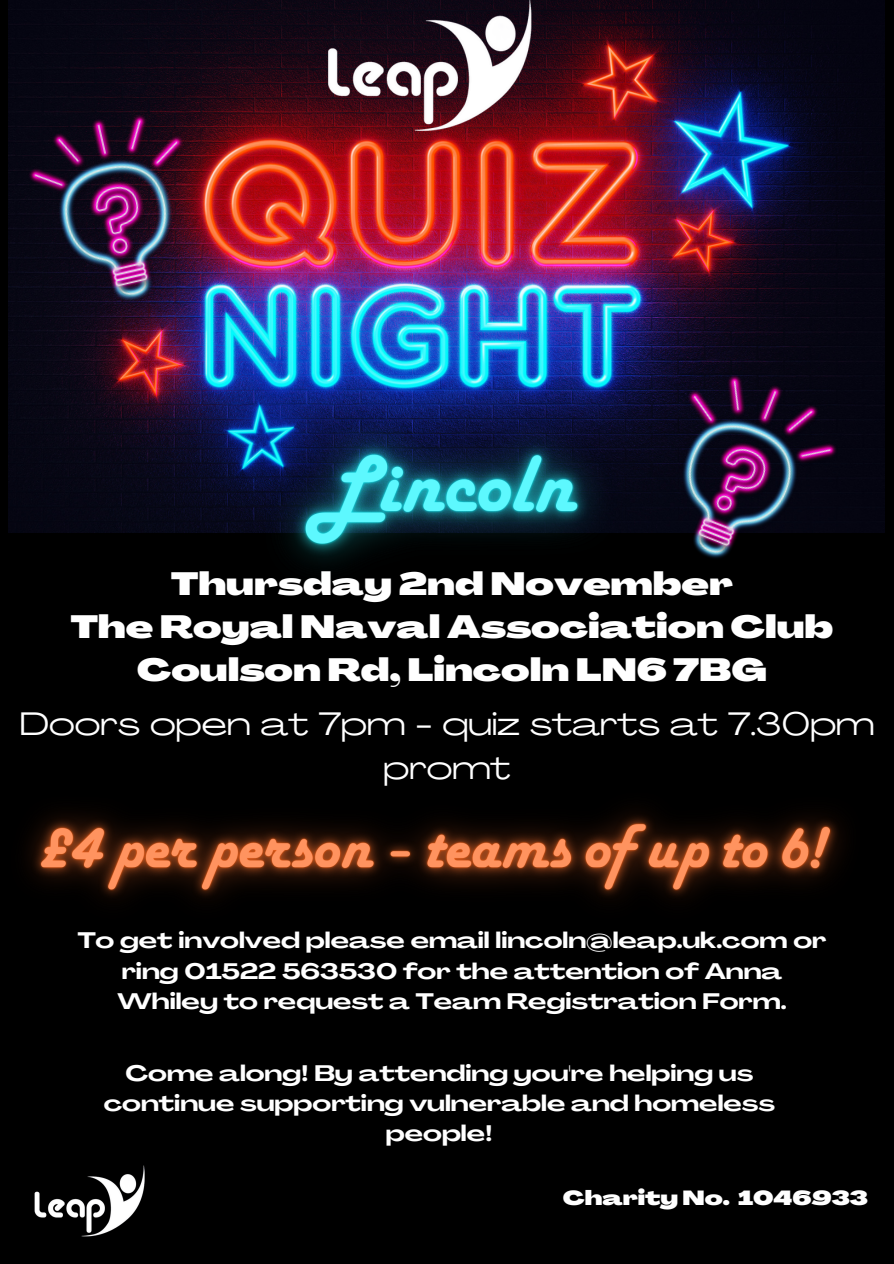
<style>
.page{position:relative;width:894px;height:1264px;background:#fff}
.page>*{position:absolute;margin:0;border:0;box-sizing:border-box;transform-origin:0 0}
.t1{font:32.1px/44px "Agrandir Grand";color:#fff;text-align:center}
.t2{font:900 31.65px "Agrandir Grand";color:#fff}
.t3{font:700 22.05px/30.3px "Agrandir Grand";color:#fff;text-align:center}
.t4{font:900 20.1px "Agrandir Grand";color:#fff}
</style>
<div class="page">
<div style="left:0;top:0;width:893px;height:1263px;background:#000"></div>
<img style="left:9px;top:0;width:875px;height:532px">
<img style="left:19px;top:100px;width:200px;height:221px">
<img style="left:328px;top:0;width:203px;height:132px">
<img style="left:633px;top:356px;width:219px;height:202px">
<img style="left:227px;top:374px;width:430px;height:189px">
<img style="left:28px;top:812px;width:814px;height:87px">
<img style="left:34px;top:1165px;width:110px;height:71px">
<p class="t2" style="left:171px;top:571px;width:563px">Thursday 2nd November</p>
<p class="t2" style="left:71px;top:614px;width:764px">The Royal Naval Association Club</p>
<p class="t2" style="left:137px;top:657px;width:631px">Coulson Rd, Lincoln LN6 7BG</p>
<p class="t1" style="left:20px;top:705px;width:855px">Doors open at 7pm - quiz starts at 7.30pm promt</p>
<p class="t3" style="left:78px;top:927px;width:750px">To get involved please email lincoln@leap.uk.com or ring 01522 563530 for the attention of Anna<br>Whiley to request a Team Registration Form.</p>
<p class="t3" style="left:104px;top:1060px;width:672px">Come along! By attending you're helping us continue supporting vulnerable and homeless people!</p>
<p class="t4" style="left:562px;top:1189px;width:307px">Charity No. 1046933</p>
</div>
